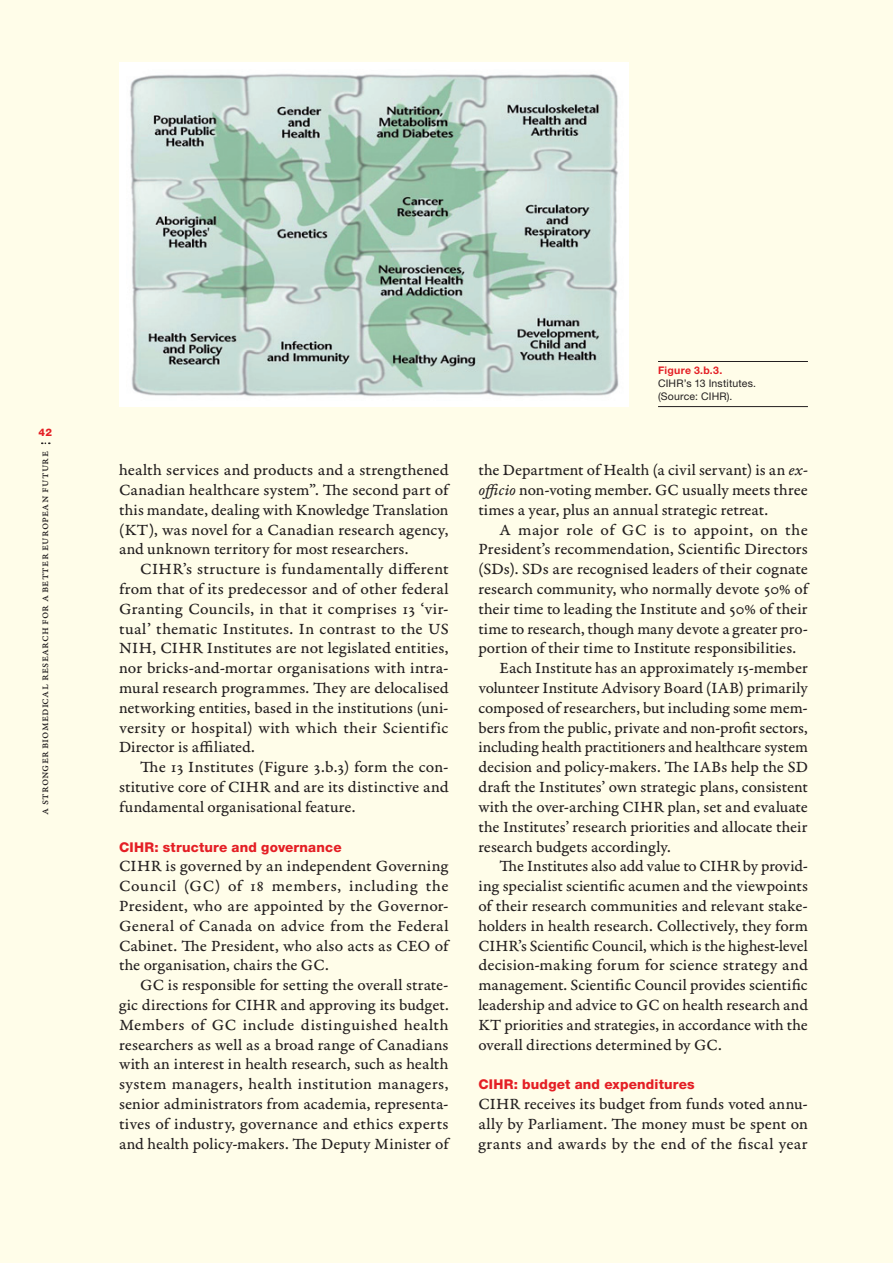
<style>
.page{position:relative;width:893px;height:1263px;background:#fffde9}
.page>*{position:absolute;margin:0;border:0;box-sizing:border-box;transform-origin:0 0}
.t1{font:16.5px/19.8px "Garamond Premr Pro Capt";letter-spacing:.015em;color:#231f20;text-align:justify}
.t2{font:800 13.5px "Helvetica Neue LT Std";letter-spacing:.015em;color:#e41f25}
.t3{font:12px "Garamond Premr Pro Capt";letter-spacing:.01em;color:#231f20}
.t4{font:10.5px/12.8px "Helvetica Neue LT Std";letter-spacing:.015em;color:#231f20}
.t5{font:700 10.5px "Helvetica Neue LT Std";letter-spacing:.025em;color:#e41f25}
.t6{font:800 10.5px "Helvetica Neue LT Std";color:#e41f25}
.s1{font-family:"Garamond Premr Pro It Capt"}
</style>
<div class="page">
<svg style="left:42px;top:442px;width:8px;height:2px"></svg>
<hr style="left:658px;top:361px;width:150px;height:1px;background:#231f20">
<hr style="left:658px;top:406px;width:150px;height:1px;background:#231f20">
<img style="left:119px;top:63px;width:509px;height:344px">
<p class="t6" style="left:39px;top:426px;width:15px">42</p>
<p class="t3" style="left:37px;top:815px;width:365px;rotate:-90deg">A Stronger Biomedical Research for a Better European Future</p>
<p class="t1" style="left:119px;top:461px;width:333px">health services and products and a strengthened Canadian healthcare system”. The second part of this mandate, dealing with Knowledge Translation (KT), was novel for a Canadian research agency, and unknown territory for most researchers.</p>
<p class="t1" style="left:119px;top:560px;width:331px;text-indent:21px">CIHR’s structure is fundamentally different from that of its predecessor and of other federal Granting Councils, in that it comprises 13 ‘vir&shy;tual’ thematic Institutes. In contrast to the US NIH, CIHR Institutes are not legislated entities, nor bricks-and-mortar organisations with intra&shy;mural research programmes. They are delocalised networking entities, based in the institutions (uni&shy;versity or hospital) with which their Scientific Director is affiliated.</p>
<p class="t1" style="left:119px;top:758px;width:331px;text-indent:21px">The 13 Institutes (Figure 3.b.3) form the con&shy;stitutive core of CIHR and are its distinctive and fundamental organisational feature.</p>
<p class="t2" style="left:119px;top:839px;width:224px">CIHR: structure and governance</p>
<p class="t1" style="left:119px;top:857px;width:333px">CIHR is governed by an independent Governing Council (GC) of 18 members, including the President, who are appointed by the Governor-General of Canada on advice from the Federal Cabinet. The President, who also acts as CEO of the organisation, chairs the GC.</p>
<p class="t1" style="left:119px;top:975px;width:333px;text-indent:21px">GC is responsible for setting the overall strate&shy;gic directions for CIHR and approving its budget.<br>Members of GC include distinguished health researchers as well as a broad range of Canadians with an interest in health research, such as health system managers, health institution managers, senior administrators from academia, representa&shy;tives of industry, governance and ethics experts and health policy-makers. The Deputy Minister of</p>
<p class="t5" style="left:658px;top:364px;width:66px">Figure 3.b.3.</p>
<p class="t4" style="left:658px;top:377px;width:99px">CIHR’s 13 Institutes. (Source: CIHR).</p>
<p class="t1" style="left:478px;top:461px;width:331px">the Department of Health (a civil servant) is an <span class="s1">ex&shy;officio</span> non-voting member. GC usually meets three times a year, plus an annual strategic retreat.</p>
<p class="t1" style="left:500px;top:520px;width:310px">A major role of GC is to appoint, on the</p>
<p class="t1" style="left:478px;top:540px;width:331px">President’s recommendation, Scientific Directors</p>
<p class="t1" style="left:478px;top:560px;width:331px">(SDs). SDs are recognised leaders of their cognate</p>
<p class="t1" style="left:478px;top:579px;width:333px">research community, who normally devote 50% of</p>
<p class="t1" style="left:478px;top:599px;width:331px">their time to leading the Institute and 50% of their</p>
<p class="t1" style="left:478px;top:619px;width:331px">time to research, though many devote a greater pro-</p>
<p class="t1" style="left:478px;top:639px;width:319px">portion of their time to Institute responsibilities.</p>
<p class="t1" style="left:500px;top:659px;width:310px">Each Institute has an approximately 15-member</p>
<p class="t1" style="left:478px;top:678px;width:331px">volunteer Institute Advisory Board (IAB) primarily</p>
<p class="t1" style="left:478px;top:698px;width:331px">composed of researchers, but including some mem-</p>
<p class="t1" style="left:478px;top:718px;width:331px">bers from the public, private and non-profit sectors,</p>
<p class="t1" style="left:478px;top:738px;width:331px">including health practitioners and healthcare system</p>
<p class="t1" style="left:478px;top:758px;width:331px">decision and policy-makers. The IABs help the SD</p>
<p class="t1" style="left:478px;top:777px;width:331px">draft the Institutes’ own strategic plans, consistent</p>
<p class="t1" style="left:478px;top:797px;width:331px">with the over-arching CIHR plan, set and evaluate</p>
<p class="t1" style="left:478px;top:817px;width:331px">the Institutes’ research priorities and allocate their</p>
<p class="t1" style="left:478px;top:837px;width:194px">research budgets accordingly.</p>
<p class="t1" style="left:500px;top:857px;width:310px">The Institutes also add value to CIHR by provid-</p>
<p class="t1" style="left:478px;top:876px;width:331px">ing specialist scientific acumen and the viewpoints</p>
<p class="t1" style="left:478px;top:896px;width:331px">of their research communities and relevant stake-</p>
<p class="t1" style="left:478px;top:916px;width:331px">holders in health research. Collectively, they form</p>
<p class="t1" style="left:478px;top:936px;width:331px">CIHR’s Scientific Council, which is the highest-level</p>
<p class="t1" style="left:478px;top:956px;width:331px">decision-making forum for science strategy and</p>
<p class="t1" style="left:478px;top:975px;width:331px">management. Scientific Council provides scientific</p>
<p class="t1" style="left:478px;top:995px;width:331px">leadership and advice to GC on health research and</p>
<p class="t1" style="left:478px;top:1015px;width:331px">KT priorities and strategies, in accordance with the</p>
<p class="t1" style="left:478px;top:1035px;width:245px">overall directions determined by GC.</p>
<p class="t2" style="left:478px;top:1076px;width:218px">CIHR: budget and expenditures</p>
<p class="t1" style="left:478px;top:1094px;width:331px">CIHR receives its budget from funds voted annu&shy;ally by Parliament. The money must be spent on grants and awards by the end of the fiscal year</p>
</div>
